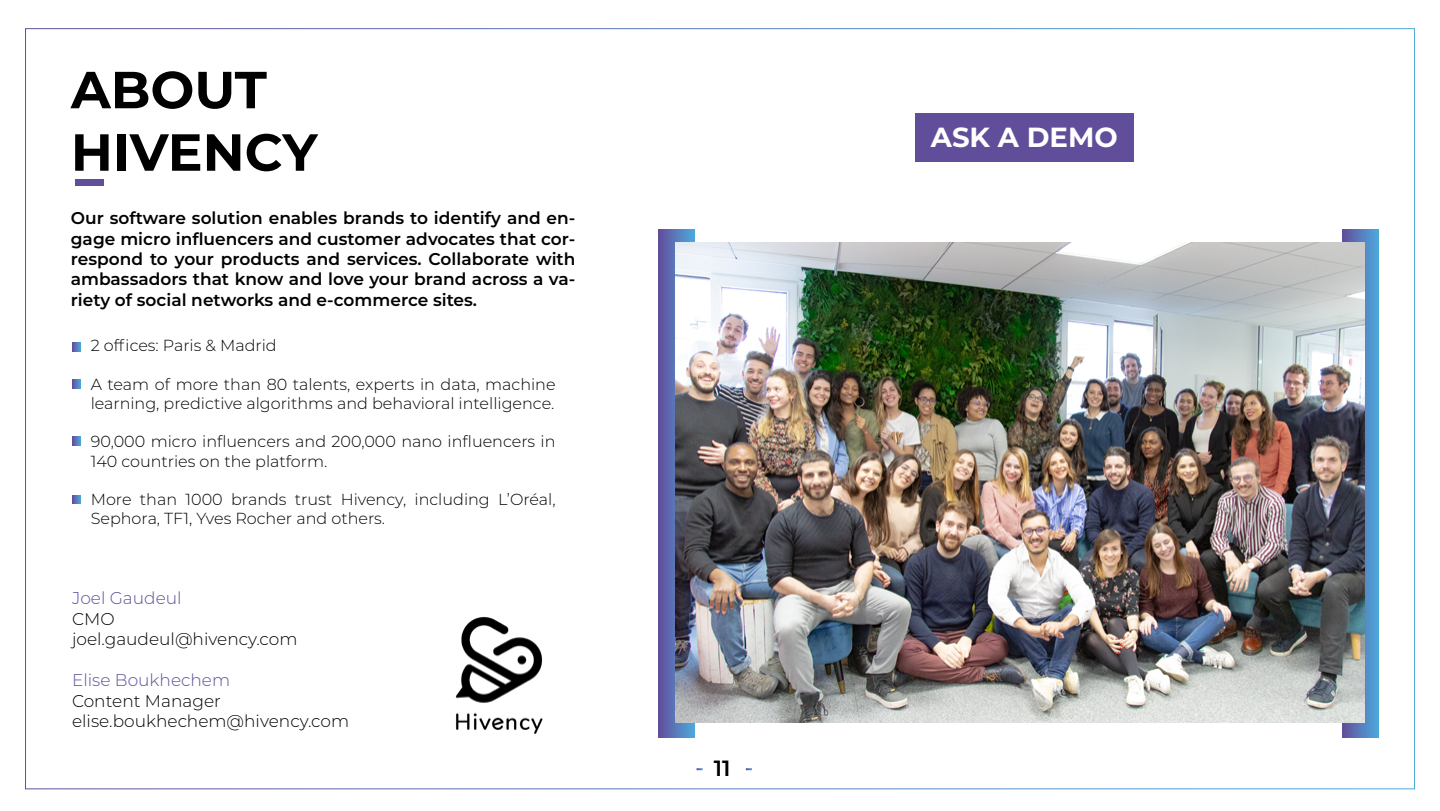
<style>
.page{position:relative;width:1440px;height:811px;background:#fff}
.page>*{position:absolute;margin:0;border:0;box-sizing:border-box;transform-origin:0 0}
.t1{font:700 52px/62.4px "Montserrat";color:#000}
.t2{font:700 27.6px "Montserrat";color:#fff}
.t3{font:600 22px "Montserrat";color:#000}
.t4{font:600 17px/20.4px "Montserrat";color:#000;text-align:justify}
.t5{font:300 17px/20.4px "Montserrat";color:#000}
.t6{font:300 17px "Montserrat";color:#614e9b}
.t7{font:300 16px/19.2px "Montserrat";color:#000}
</style>
<div class="page">
<svg style="left:659px;top:229px;width:35px;height:508px;background:#5d65ac"></svg>
<svg style="left:1343px;top:229px;width:35px;height:508px;background:#5694ca"></svg>
<div style="left:75px;top:179px;width:28px;height:7px;background:#614e9b"></div>
<svg style="left:72px;top:342px;width:9px;height:9px"></svg>
<svg style="left:72px;top:379px;width:9px;height:9px"></svg>
<svg style="left:72px;top:436px;width:9px;height:9px"></svg>
<svg style="left:72px;top:495px;width:9px;height:8px"></svg>
<img style="left:455px;top:616px;width:88px;height:118px">
<img style="left:675px;top:242px;width:689px;height:480px">
<div style="left:915px;top:113px;width:219px;height:48px;background:#614e9b"></div>
<h1 class="t1" style="left:71px;top:56px;width:248px">ABOUT<br>HIVENCY</h1>
<p class="t4" style="left:71px;top:207px;width:506px">Our software solution enables brands to identify and en&shy;gage micro influencers and customer advocates that cor&shy;respond to your products and services. Collaborate with ambassadors that know and love your brand across a va&shy;riety of social networks and e-commerce sites.</p>
<p class="t7" style="left:91px;top:335px;width:188px">2 offices: Paris &amp; Madrid</p>
<p class="t7" style="left:91px;top:374px;width:466px">A team of more than 80 talents, experts in data, machine learning, predictive algorithms and behavioral intelligence.</p>
<p class="t7" style="left:91px;top:431px;width:466px">90,000 micro influencers and 200,000 nano influencers in<br>140 countries on the platform.</p>
<p class="t7" style="left:91px;top:489px;width:466px">More than 1000 brands trust Hivency, including L’Oréal,<br>Sephora, TF1, Yves Rocher and others.</p>
<p class="t6" style="left:72px;top:586px;width:111px">Joel Gaudeul</p>
<p class="t5" style="left:72px;top:607px;width:227px">CMO joel.gaudeul@hivency.com</p>
<p class="t6" style="left:72px;top:668px;width:160px">Elise Boukhechem</p>
<p class="t5" style="left:72px;top:689px;width:279px">Content Manager elise.boukhechem@hivency.com</p>
<h3 class="t3" style="left:714px;top:752px;width:18px">11</h3>
<h2 class="t2" style="left:931px;top:117px;width:188px">ASK A DEMO</h2>
</div>
